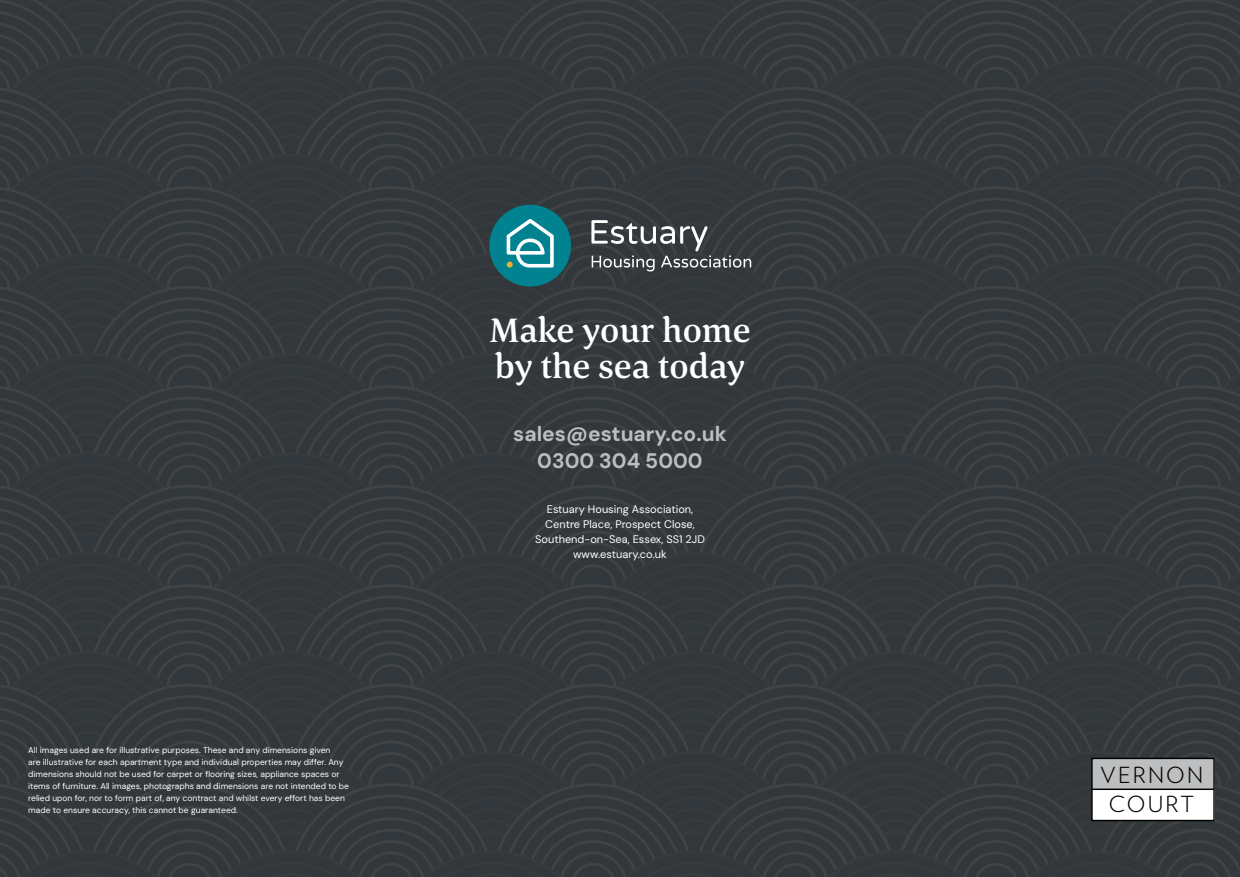
<style>
.page{position:relative;width:1240px;height:877px;background:#fff}
.page>*{position:absolute;margin:0;border:0;box-sizing:border-box;transform-origin:0 0}
.t1{font:500 35px/36px "Corda";color:#fff}
.t2{font:300 22.15px/29.5px "Verlag";letter-spacing:.1em;color:#000;text-align:center}
.t3{font:700 21px/27px "DM Sans";color:#bcbec0;text-align:center}
.t4{font:11px/15px "DM Sans";color:#fff;text-align:center}
.t5{font:8.5px/12px "DM Sans";color:#fff}
</style>
<div class="page">
<div style="left:0;top:0;width:923px;height:877px;background:linear-gradient(to bottom,#34393d,#34393c)"></div>
<div style="left:800px;top:0;width:440px;height:877px;background:linear-gradient(to right,#34393d,#34393d)"></div>
<div style="left:1092px;top:758px;width:122px;height:32px;background:#bcbec0"></div>
<div style="left:1091px;top:758px;width:124px;height:32px;border:1px solid #000"></div>
<div style="left:1092px;top:789px;width:122px;height:32px;background:#fff"></div>
<div style="left:1091px;top:789px;width:124px;height:32px;border:1px solid #000"></div>
<div style="left:489px;top:205px;width:82px;height:81px;background:#008291;border-radius:50%"></div>
<svg style="left:507px;top:219px;width:47px;height:49px"></svg>
<svg style="left:591px;top:220px;width:160px;height:51px;background:#565b5d"></svg>
<p class="t5" style="left:28px;top:744px;width:322px">All images used are for illustrative purposes. These and any dimensions given<br>are illustrative for each apartment type and individual properties may differ. Any dimensions should not be used for carpet or flooring sizes, appliance spaces or items of furniture. All images, photographs and dimensions are not intended to be relied upon for, nor to form part of, any contract and whilst every effort has been made to ensure accuracy, this cannot be guaranteed.</p>
<h1 class="t1" style="left:489px;top:311px;width:263px">Make your home by the sea today</h1>
<h3 class="t3" style="left:513px;top:420px;width:215px">sales@estuary.co.uk<br>0300 304 5000</h3>
<p class="t4" style="left:535px;top:502px;width:171px">Estuary Housing Association,<br>Centre Place, Prospect Close,<br>Southend-on-Sea, Essex, SS1 2JD www.estuary.co.uk</p>
<h2 class="t2" style="left:1101px;top:759px;width:104px">VERNON<br>COURT</h2>
</div>
